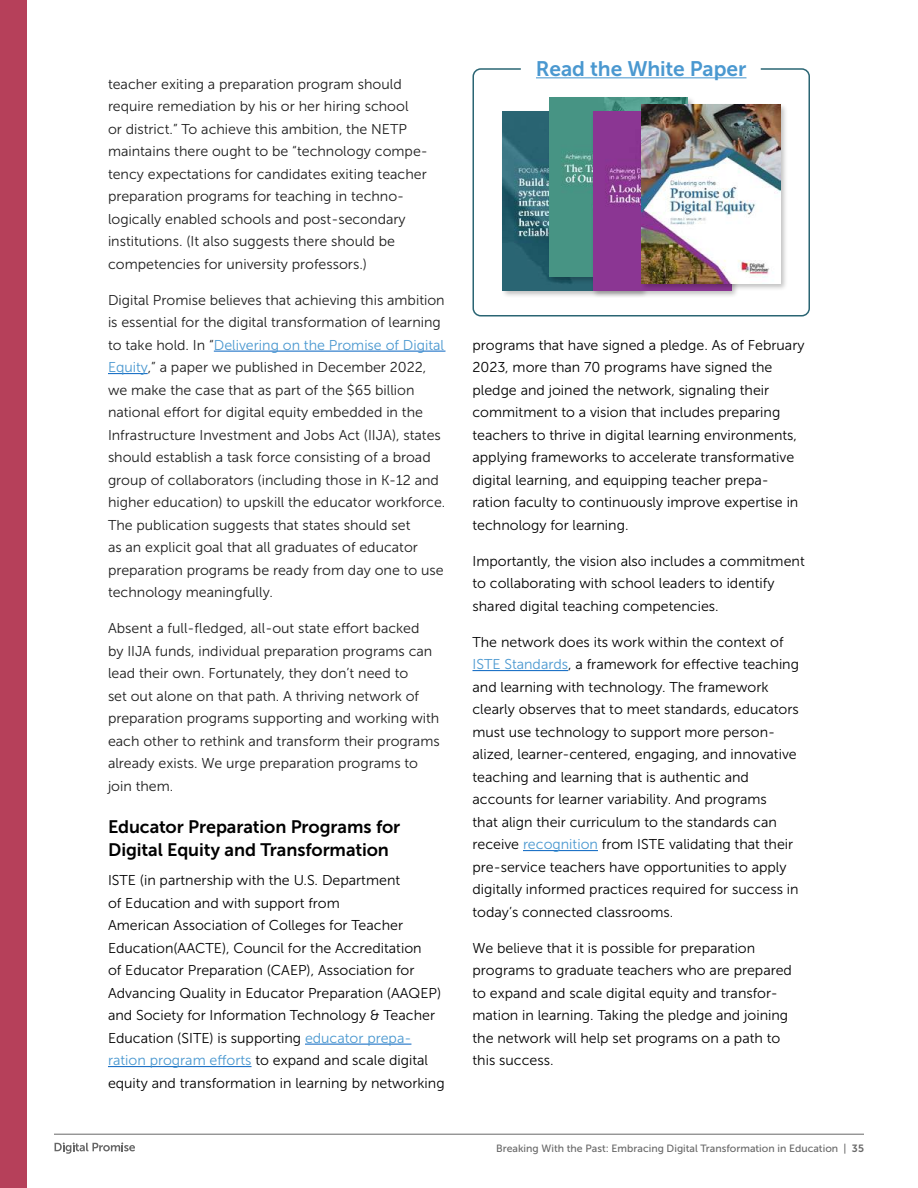
<style>
.page{position:relative;width:918px;height:1188px;background:#fff}
.page>*{position:absolute;margin:0;border:0;box-sizing:border-box;transform-origin:0 0}
.t1{font:21px "Museo Sans 700";letter-spacing:-.005em;color:#4a98d0}
.t2{font:18px/22.5px "Museo Sans 700";letter-spacing:-.005em;color:#000}
.t3{font:14.25px/22.5px "Museo Sans 300";color:#000}
.t4{font:14.25px/22.5px "Museo Sans 300";color:#1d1d1d}
.t5{font:10.5px "Museo Sans 500";color:#676767}
.s1{color:#4a98d0}
.s2{font-family:"Museo Sans 700"}
</style>
<div class="page">
<div style="left:0;top:0;width:27px;height:1188px;background:#b6405a"></div>
<hr style="left:54px;top:1134px;width:810px;height:1px;background:#676767">
<svg style="left:55px;top:1142px;width:80px;height:12px"></svg>
<div style="left:472px;top:68px;width:338px;height:248px;background:#fff;border:2px solid #2a6573;border-radius:8px"></div>
<hr style="left:536px;top:77px;width:211px;height:1px;background:#4a98d0">
<hr style="left:214px;top:351px;width:232px;height:1px;background:#0563c1">
<hr style="left:108px;top:373px;width:40px;height:1px;background:#0563c1">
<hr style="left:305px;top:1044px;width:106px;height:1px;background:#0563c1">
<hr style="left:108px;top:1066px;width:144px;height:1px;background:#0563c1">
<hr style="left:472px;top:670px;width:96px;height:1px;background:#0563c1">
<hr style="left:523px;top:850px;width:75px;height:1px;background:#0563c1">
<div style="left:501px;top:109px;width:148px;height:189px;background:#000;opacity:.25"></div>
<img style="left:502px;top:111px;width:89px;height:180px">
<div style="left:547px;top:95px;width:149px;height:189px;background:#000;opacity:.25"></div>
<img style="left:549px;top:97px;width:139px;height:180px">
<div style="left:591px;top:109px;width:149px;height:189px;background:#000;opacity:.25"></div>
<img style="left:593px;top:111px;width:46px;height:180px">
<div style="left:639px;top:102px;width:149px;height:189px;background:#000;opacity:.25"></div>
<img style="left:641px;top:104px;width:139px;height:180px">
<p class="t4" style="left:108px;top:73px;width:321px">teacher exiting a preparation program should require remediation by his or her hiring school<br>or district.” To achieve this ambition, the NETP maintains there ought to be “technology compe&shy;tency expectations for candidates exiting teacher preparation programs for teaching in techno&shy;logically enabled schools and post-secondary institutions. (It also suggests there should be competencies for university professors.)</p>
<p class="t4" style="left:108px;top:289px;width:338px">Digital Promise believes that achieving this ambition is essential for the digital transformation of learning to take hold. In “<span class="s1">Delivering on the Promise of Digital Equity</span>,” a paper we published in December 2022, we make the case that as part of the $65 billion national effort for digital equity embedded in the Infrastructure Investment and Jobs Act (IIJA), states should establish a task force consisting of a broad group of collaborators (including those in K-12 and higher education) to upskill the educator workforce.<br>The publication suggests that states should set<br>as an explicit goal that all graduates of educator preparation programs be ready from day one to use technology meaningfully.</p>
<p class="t4" style="left:108px;top:617px;width:333px">Absent a full-fledged, all-out state effort backed<br>by IIJA funds, individual preparation programs can lead their own. Fortunately, they don’t need to<br>set out alone on that path. A thriving network of preparation programs supporting and working with each other to rethink and transform their programs already exists. We urge preparation programs to join them.</p>
<p class="t2" style="left:108px;top:816px;width:294px">Educator Preparation Programs for<br>Digital Equity and Transformation</p>
<p class="t3" style="left:108px;top:869px;width:338px">ISTE (in partnership with the U.S. Department<br>of Education and with support from<br>American Association of Colleges for Teacher Education(AACTE), Council for the Accreditation<br>of Educator Preparation (CAEP), Association for Advancing Quality in Educator Preparation (AAQEP) and Society for Information Technology &amp; Teacher Education (SITE) is supporting <span class="s1">educator prepa&shy;ration program efforts</span> to expand and scale digital equity and transformation in learning by networking</p>
<h1 class="t1" style="left:536px;top:57px;width:212px">Read the White Paper</h1>
<p class="t3" style="left:472px;top:334px;width:334px">programs that have signed a pledge. As of February 2023, more than 70 programs have signed the pledge and joined the network, signaling their commitment to a vision that includes preparing teachers to thrive in digital learning environments, applying frameworks to accelerate transformative digital learning, and equipping teacher prepa&shy;ration faculty to continuously improve expertise in technology for learning.</p>
<p class="t3" style="left:472px;top:550px;width:334px">Importantly, the vision also includes a commitment to collaborating with school leaders to identify shared digital teaching competencies.</p>
<p class="t3" style="left:472px;top:631px;width:328px">The network does its work within the context of <span class="s1">ISTE Standards</span>, a framework for effective teaching and learning with technology. The framework clearly observes that to meet standards, educators must use technology to support more person&shy;alized, learner-centered, engaging, and innovative teaching and learning that is authentic and accounts for learner variability. And programs<br>that align their curriculum to the standards can receive <span class="s1">recognition</span> from ISTE validating that their pre-service teachers have opportunities to apply digitally informed practices required for success in today’s connected classrooms.</p>
<p class="t3" style="left:472px;top:937px;width:321px">We believe that it is possible for preparation programs to graduate teachers who are prepared to expand and scale digital equity and transfor&shy;mation in learning. Taking the pledge and joining the network will help set programs on a path to this success.</p>
<p class="t5" style="left:496px;top:1142px;width:369px">Breaking With the Past: Embracing Digital Transformation in Education | <span class="s2">35</span></p>
</div>
